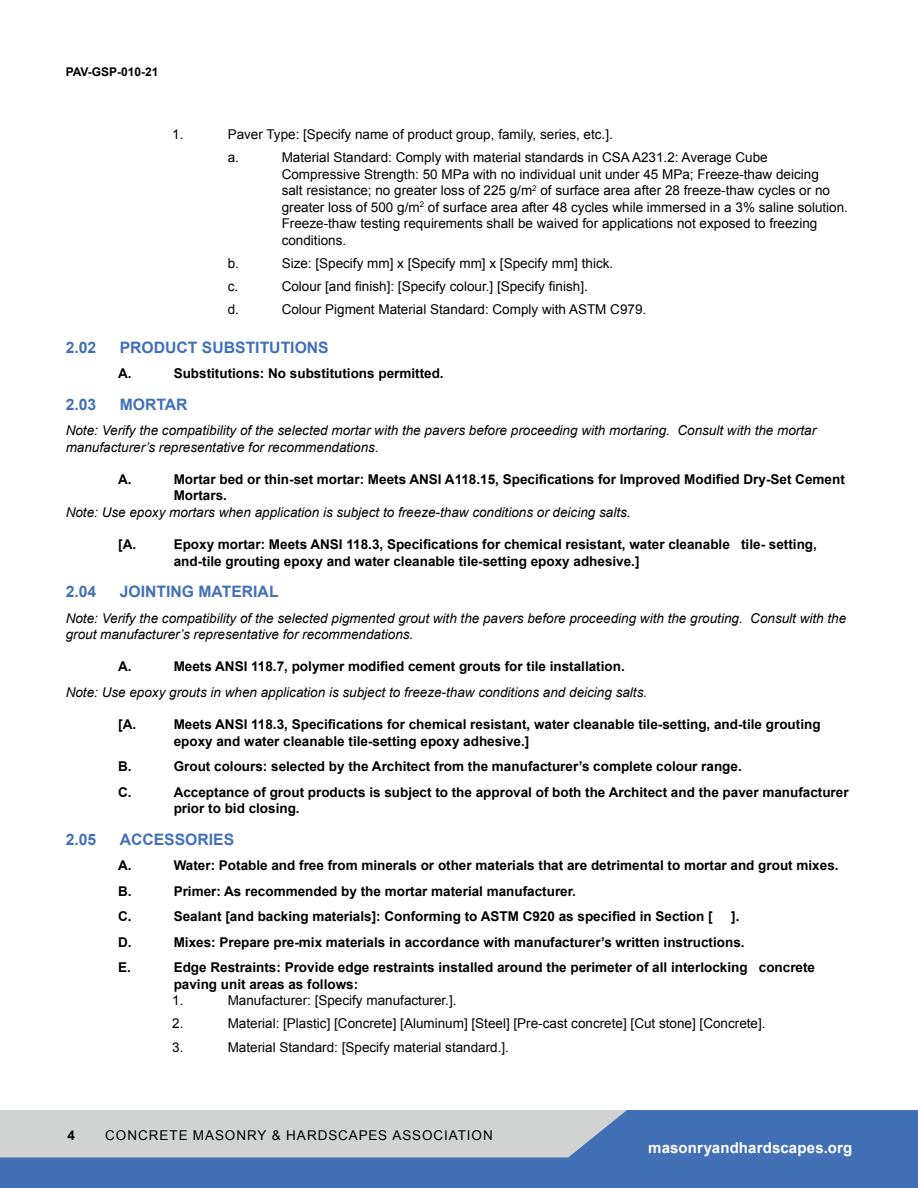
<style>
.page{position:relative;width:918px;height:1188px;background:#fff}
.page>*{position:absolute;margin:0;border:0;box-sizing:border-box;transform-origin:0 0}
.t1{font:700 15.75px "Arial";color:#4270b7}
.t2{font:700 15px "Arial";letter-spacing:.01em;color:#fff}
.t3{font:700 13.5px/16.5px "Arial";color:#000}
.t4{font:13.5px/16.5px "Arial";color:#000}
.t5{font:italic 13.5px/16.5px "Arial";color:#000}
.t6{font:13.5px "Arial";letter-spacing:.07em;color:#000}
.t7{font:700 12px "Arial";color:#000}
</style>
<div class="page">
<svg style="left:0;top:1110px;width:918px;height:78px;background:#7b97c1"></svg>
<p class="t7" style="left:66px;top:65px;width:94px">PAV-GSP-010-21</p>
<p class="t4" style="left:172px;top:126px;width:13px">1.</p>
<p class="t4" style="left:228px;top:123px;width:387px;line-height:23.2px">Paver Type: [Specify name of product group, family, series, etc.]. a.</p>
<p class="t4" style="left:282px;top:149px;width:568px">Material Standard: Comply with material standards in CSA A231.2: Average Cube Compressive Strength: 50 MPa with no individual unit under 45 MPa; Freeze-thaw deicing<br>salt resistance; no greater loss of 225 g/m<sup>2</sup> of surface area after 28 freeze-thaw cycles or no greater loss of 500 g/m<sup>2</sup> of surface area after 48 cycles while immersed in a 3% saline solution.<br>Freeze-thaw testing requirements shall be waived for applications not exposed to freezing conditions.</p>
<p class="t4" style="left:228px;top:255px;width:13px">b.</p>
<p class="t4" style="left:282px;top:255px;width:333px">Size: [Specify mm] x [Specify mm] x [Specify mm] thick.</p>
<p class="t4" style="left:228px;top:278px;width:12px">c.</p>
<p class="t4" style="left:282px;top:278px;width:308px">Colour [and finish]: [Specify colour.] [Specify finish].</p>
<p class="t4" style="left:228px;top:302px;width:13px">d.</p>
<p class="t4" style="left:282px;top:302px;width:366px">Colour Pigment Material Standard: Comply with ASTM C979.</p>
<p class="t1" style="left:66px;top:341px;width:32px">2.02</p>
<p class="t1" style="left:120px;top:341px;width:211px">PRODUCT SUBSTITUTIONS</p>
<p class="t3" style="left:118px;top:366px;width:15px">A.</p>
<p class="t3" style="left:174px;top:366px;width:272px">Substitutions: No substitutions permitted.</p>
<p class="t1" style="left:66px;top:398px;width:32px">2.03</p>
<p class="t1" style="left:120px;top:398px;width:69px">MORTAR</p>
<p class="t5" style="left:66px;top:422px;width:752px">Note: Verify the compatibility of the selected mortar with the pavers before proceeding with mortaring. Consult with the mortar manufacturer’s representative for recommendations.</p>
<p class="t3" style="left:118px;top:471px;width:15px">A.</p>
<p class="t3" style="left:174px;top:471px;width:673px">Mortar bed or thin-set mortar: Meets ANSI A118.15, Specifications for Improved Modified Dry-Set Cement<br>Mortars.</p>
<p class="t5" style="left:66px;top:504px;width:566px">Note: Use epoxy mortars when application is subject to freeze-thaw conditions or deicing salts.</p>
<p class="t3" style="left:118px;top:537px;width:19px">[A.</p>
<p class="t3" style="left:174px;top:537px;width:645px">Epoxy mortar: Meets ANSI 118.3, Specifications for chemical resistant, water cleanable tile- setting, and-tile grouting epoxy and water cleanable tile-setting epoxy adhesive.]</p>
<p class="t1" style="left:66px;top:586px;width:32px">2.04</p>
<p class="t1" style="left:120px;top:586px;width:160px">JOINTING MATERIAL</p>
<p class="t5" style="left:66px;top:610px;width:782px">Note: Verify the compatibility of the selected pigmented grout with the pavers before proceeding with the grouting. Consult with the grout manufacturer’s representative for recommendations.</p>
<p class="t3" style="left:118px;top:659px;width:15px">A.</p>
<p class="t3" style="left:174px;top:659px;width:453px">Meets ANSI 118.7, polymer modified cement grouts for tile installation.</p>
<p class="t5" style="left:66px;top:684px;width:583px">Note: Use epoxy grouts in when application is subject to freeze-thaw conditions and deicing salts.</p>
<p class="t3" style="left:118px;top:717px;width:19px">[A.</p>
<p class="t3" style="left:174px;top:717px;width:648px">Meets ANSI 118.3, Specifications for chemical resistant, water cleanable tile-setting, and-tile grouting epoxy and water cleanable tile-setting epoxy adhesive.]</p>
<p class="t3" style="left:118px;top:759px;width:15px">B.</p>
<p class="t3" style="left:174px;top:759px;width:570px">Grout colours: selected by the Architect from the manufacturer’s complete colour range.</p>
<p class="t3" style="left:118px;top:785px;width:15px">C.</p>
<p class="t3" style="left:174px;top:785px;width:676px">Acceptance of grout products is subject to the approval of both the Architect and the paver manufacturer prior to bid closing.</p>
<p class="t1" style="left:66px;top:833px;width:32px">2.05</p>
<p class="t1" style="left:120px;top:833px;width:116px">ACCESSORIES</p>
<p class="t3" style="left:118px;top:858px;width:15px">A.</p>
<p class="t3" style="left:174px;top:858px;width:666px">Water: Potable and free from minerals or other materials that are detrimental to mortar and grout mixes.</p>
<p class="t3" style="left:118px;top:884px;width:15px">B.</p>
<p class="t3" style="left:174px;top:884px;width:404px">Primer: As recommended by the mortar material manufacturer.</p>
<p class="t3" style="left:118px;top:909px;width:15px">C.</p>
<p class="t3" style="left:174px;top:909px;width:540px">Sealant [and backing materials]: Conforming to ASTM C920 as specified in Section [</p>
<p class="t3" style="left:731px;top:909px;width:10px">].</p>
<p class="t3" style="left:118px;top:935px;width:15px">D.</p>
<p class="t3" style="left:174px;top:935px;width:572px">Mixes: Prepare pre-mix materials in accordance with manufacturer’s written instructions.</p>
<p class="t3" style="left:118px;top:960px;width:14px">E.</p>
<p class="t3" style="left:174px;top:960px;width:643px">Edge Restraints: Provide edge restraints installed around the perimeter of all interlocking concrete paving unit areas as follows:</p>
<p class="t4" style="left:172px;top:992px;width:13px">1.</p>
<p class="t4" style="left:228px;top:992px;width:230px">Manufacturer: [Specify manufacturer.].</p>
<p class="t4" style="left:172px;top:1017px;width:13px">2.</p>
<p class="t4" style="left:228px;top:1017px;width:539px">Material: [Plastic] [Concrete] [Aluminum] [Steel] [Pre-cast concrete] [Cut stone] [Concrete].</p>
<p class="t4" style="left:172px;top:1039px;width:13px">3.</p>
<p class="t4" style="left:228px;top:1039px;width:283px">Material Standard: [Specify material standard.].</p>
<p class="t3" style="left:67px;top:1128px;width:9px">4</p>
<p class="t6" style="left:105px;top:1127px;width:389px">CONCRETE MASONRY &amp; HARDSCAPES ASSOCIATION</p>
<p class="t2" style="left:648px;top:1143px;width:206px">masonryandhardscapes.org</p>
</div>
